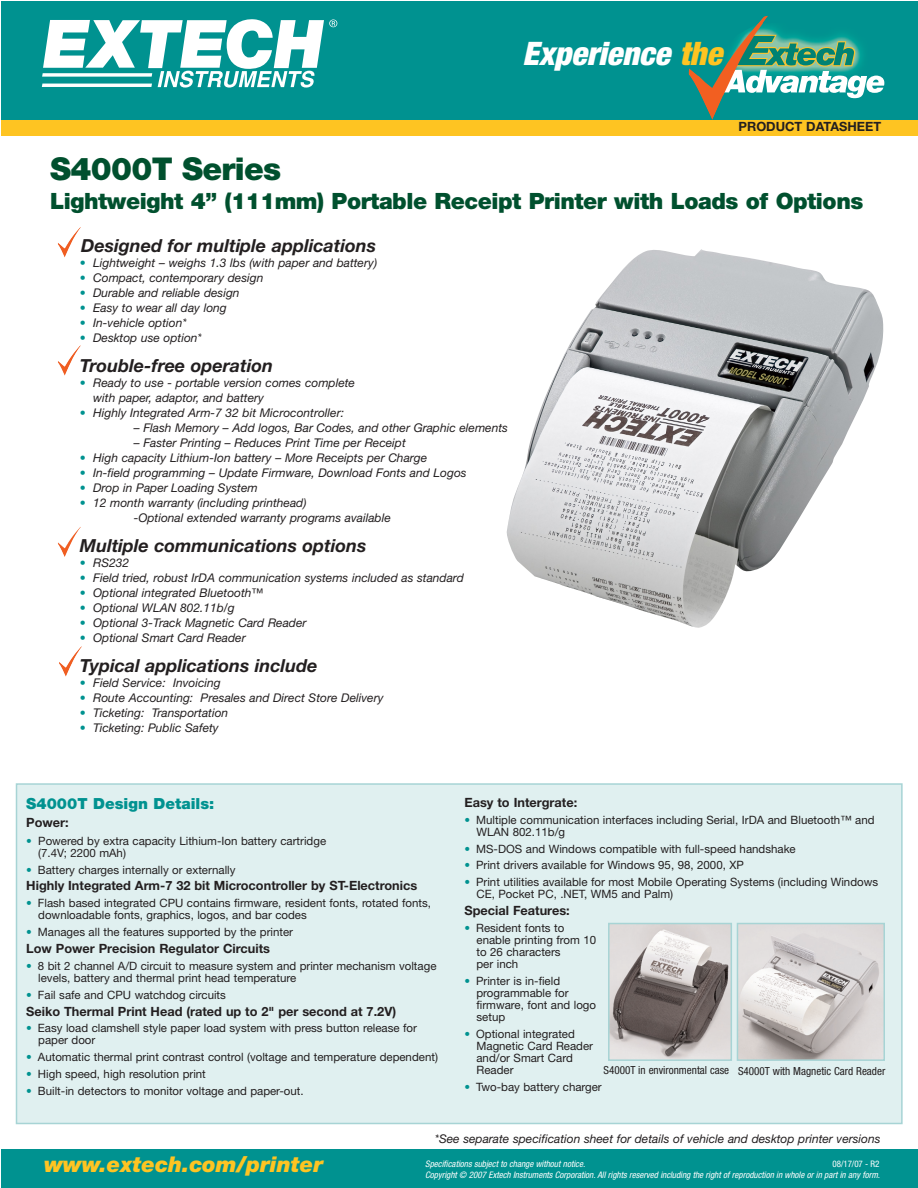
<style>
.page{position:relative;width:918px;height:1188px;background:#fff}
.page>*{position:absolute;margin:0;border:0;box-sizing:border-box;transform-origin:0 0}
.t1{font:italic 900 condensed 32.4px "Helvetica Neue LT";color:#fff}
.t2{font:900 31.5px "Helvetica Neue LT";letter-spacing:-.02em;color:#00502e}
.t3{font:900 22.5px "Helvetica Neue LT";letter-spacing:-.02em;color:#00502e}
.t4{font:italic 900 21.75px "Helvetica Neue LT";color:#fec422}
.t5{font:italic 700 18px "Helvetica Neue LT";color:#231f20}
.t6{font:900 15.3px "Helvetica Neue LT";color:#009290}
.t7{font:700 12.75px "Helvetica Neue LT";color:#231f20}
.t8{font:italic 12px/15px "Helvetica Neue LT";color:#231f20}
.t9{font:11.55px/12px "Helvetica Neue LT";color:#231f20}
.t10{font:condensed 11.1px "Helvetica Neue LT";color:#231f20}
.t11{font:italic condensed 9px "Helvetica Neue LT";color:#fff}
.t12{font:condensed 9px "Helvetica Neue LT";letter-spacing:-.01em;color:#fff}
.s1{color:#fec422}
.s2{color:#009290}
</style>
<div class="page">
<div style="left:16px;top:784px;width:886px;height:340px;background:#e0f0f0"></div>
<div style="left:16px;top:783px;width:887px;height:341px;border:2px solid #a7d4d5"></div>
<div style="left:1px;top:1149px;width:917px;height:39px;background:#009290"></div>
<img style="left:58px;top:227px;width:23px;height:31px">
<div style="left:1px;top:1px;width:917px;height:123px;background:#009290"></div>
<div style="left:1px;top:120px;width:917px;height:16px;background:#fec422"></div>
<svg style="left:42px;top:19px;width:295px;height:69px"></svg>
<img style="left:769px;top:27px;width:116px;height:72px">
<img style="left:769px;top:35px;width:86px;height:32px">
<img style="left:769px;top:36px;width:85px;height:30px">
<img style="left:769px;top:70px;width:115px;height:28px">
<img style="left:688px;top:16px;width:81px;height:104px">
<img style="left:506px;top:249px;width:378px;height:379px">
<img style="left:58px;top:346px;width:23px;height:30px">
<img style="left:58px;top:527px;width:23px;height:30px">
<img style="left:59px;top:646px;width:23px;height:31px">
<img style="left:611px;top:926px;width:118px;height:132px">
<div style="left:608px;top:923px;width:124px;height:138px;border:2px solid #a7d4d5"></div>
<img style="left:740px;top:926px;width:142px;height:132px">
<div style="left:737px;top:923px;width:148px;height:138px;border:2px solid #a7d4d5"></div>
<h1 class="t1" style="left:523px;top:41px;width:201px">Experience <span class="s1">the</span></h1>
<p class="t7" style="left:739px;top:122px;width:144px">PRODUCT DATASHEET</p>
<h2 class="t2" style="left:50px;top:157px;width:233px">S4000T Series</h2>
<h3 class="t3" style="left:50px;top:193px;width:815px">Lightweight 4” (111mm) Portable Receipt Printer with Loads of Options</h3>
<h3 class="t5" style="left:81px;top:239px;width:297px">Designed for multiple applications</h3>
<p class="t8" style="left:80px;top:256px;width:299px"><span class="s2">•</span> Lightweight – weighs 1.3 lbs (with paper and battery)</p>
<p class="t8" style="left:80px;top:271px;width:185px"><span class="s2">•</span> Compact, contemporary design</p>
<p class="t8" style="left:80px;top:286px;width:161px"><span class="s2">•</span> Durable and reliable design</p>
<p class="t8" style="left:80px;top:301px;width:149px"><span class="s2">•</span> Easy to wear all day long</p>
<p class="t8" style="left:80px;top:316px;width:108px"><span class="s2">•</span> In-vehicle option*</p>
<p class="t8" style="left:80px;top:331px;width:124px"><span class="s2">•</span> Desktop use option*</p>
<h3 class="t5" style="left:80px;top:359px;width:195px">Trouble-free operation</h3>
<p class="t8" style="left:93px;top:376px;width:263px;text-indent:-14px"><span class="s2">•</span> Ready to use - portable version comes complete with paper, adaptor, and battery</p>
<p class="t8" style="left:80px;top:406px;width:266px"><span class="s2">•</span> Highly Integrated Arm-7 32 bit Microcontroller:</p>
<p class="t8" style="left:134px;top:421px;width:376px">– Flash Memory – Add logos, Bar Codes, and other Graphic elements</p>
<p class="t8" style="left:134px;top:436px;width:274px">– Faster Printing – Reduces Print Time per Receipt</p>
<p class="t8" style="left:80px;top:451px;width:349px"><span class="s2">•</span> High capacity Lithium-Ion battery – More Receipts per Charge</p>
<p class="t8" style="left:80px;top:466px;width:388px"><span class="s2">•</span> In-field programming – Update Firmware, Download Fonts and Logos</p>
<p class="t8" style="left:80px;top:481px;width:180px"><span class="s2">•</span> Drop in Paper Loading System</p>
<p class="t8" style="left:134px;top:496px;width:259px;text-indent:-54px"><span class="s2">•</span> 12 month warranty (including printhead)<br>-Optional extended warranty programs available</p>
<h3 class="t5" style="left:80px;top:539px;width:288px">Multiple communications options</h3>
<p class="t8" style="left:80px;top:556px;width:51px"><span class="s2">•</span> RS232</p>
<p class="t8" style="left:80px;top:571px;width:386px"><span class="s2">•</span> Field tried, robust IrDA communication systems included as standard</p>
<p class="t8" style="left:80px;top:586px;width:185px"><span class="s2">•</span> Optional integrated Bluetooth™</p>
<p class="t8" style="left:80px;top:601px;width:157px"><span class="s2">•</span> Optional WLAN 802.11b/g</p>
<p class="t8" style="left:80px;top:616px;width:228px"><span class="s2">•</span> Optional 3-Track Magnetic Card Reader</p>
<p class="t8" style="left:80px;top:631px;width:168px"><span class="s2">•</span> Optional Smart Card Reader</p>
<h3 class="t5" style="left:80px;top:659px;width:239px">Typical applications include</h3>
<p class="t8" style="left:80px;top:676px;width:143px"><span class="s2">•</span> Field Service: Invoicing</p>
<p class="t8" style="left:80px;top:691px;width:305px"><span class="s2">•</span> Route Accounting: Presales and Direct Store Delivery</p>
<p class="t8" style="left:80px;top:706px;width:150px"><span class="s2">•</span> Ticketing: Transportation</p>
<p class="t8" style="left:80px;top:721px;width:141px"><span class="s2">•</span> Ticketing: Public Safety</p>
<h3 class="t6" style="left:26px;top:798px;width:190px">S4000T Design Details:</h3>
<p class="t7" style="left:26px;top:818px;width:44px">Power:</p>
<p class="t9" style="left:38px;top:836px;width:289px;text-indent:-12px"><span class="s2">•</span> Powered by extra capacity Lithium-Ion battery cartridge (7.4V; 2200 mAh)</p>
<p class="t9" style="left:26px;top:864px;width:211px"><span class="s2">•</span> Battery charges internally or externally</p>
<p class="t7" style="left:26px;top:881px;width:393px">Highly Integrated Arm-7 32 bit Microcontroller by ST-Electronics</p>
<p class="t9" style="left:38px;top:898px;width:394px;text-indent:-12px"><span class="s2">•</span> Flash based integrated CPU contains firmware, resident fonts, rotated fonts, downloadable fonts, graphics, logos, and bar codes</p>
<p class="t9" style="left:26px;top:927px;width:268px"><span class="s2">•</span> Manages all the features supported by the printer</p>
<p class="t7" style="left:26px;top:944px;width:245px">Low Power Precision Regulator Circuits</p>
<p class="t9" style="left:38px;top:961px;width:400px;text-indent:-12px"><span class="s2">•</span> 8 bit 2 channel A/D circuit to measure system and printer mechanism voltage levels, battery and thermal print head temperature</p>
<p class="t9" style="left:26px;top:990px;width:201px"><span class="s2">•</span> Fail safe and CPU watchdog circuits</p>
<p class="t7" style="left:26px;top:1006px;width:371px">Seiko Thermal Print Head (rated up to 2" per second at 7.2V)</p>
<p class="t9" style="left:38px;top:1023px;width:380px;text-indent:-12px"><span class="s2">•</span> Easy load clamshell style paper load system with press button release for paper door</p>
<p class="t9" style="left:26px;top:1052px;width:413px"><span class="s2">•</span> Automatic thermal print contrast control (voltage and temperature dependent)</p>
<p class="t9" style="left:26px;top:1069px;width:181px"><span class="s2">•</span> High speed, high resolution print</p>
<p class="t9" style="left:26px;top:1086px;width:279px"><span class="s2">•</span> Built-in detectors to monitor voltage and paper-out.</p>
<p class="t7" style="left:465px;top:798px;width:114px">Easy to Intergrate:</p>
<p class="t9" style="left:477px;top:815px;width:400px;text-indent:-12px"><span class="s2">•</span> Multiple communication interfaces including Serial, IrDA and Bluetooth™ and<br>WLAN 802.11b/g</p>
<p class="t9" style="left:465px;top:843px;width:333px"><span class="s2">•</span> MS-DOS and Windows compatible with full-speed handshake</p>
<p class="t9" style="left:465px;top:860px;width:281px"><span class="s2">•</span> Print drivers available for Windows 95, 98, 2000, XP</p>
<p class="t9" style="left:477px;top:877px;width:403px;text-indent:-12px"><span class="s2">•</span> Print utilities available for most Mobile Operating Systems (including Windows<br>CE, Pocket PC, .NET, WM5 and Palm)</p>
<p class="t7" style="left:465px;top:906px;width:107px">Special Features:</p>
<p class="t9" style="left:477px;top:923px;width:121px;text-indent:-12px"><span class="s2">•</span> Resident fonts to enable printing from 10 to 26 characters<br>per inch</p>
<p class="t9" style="left:477px;top:976px;width:121px;text-indent:-12px"><span class="s2">•</span> Printer is in-field programmable for firmware, font and logo setup</p>
<p class="t9" style="left:477px;top:1029px;width:118px;text-indent:-12px"><span class="s2">•</span> Optional integrated<br>Magnetic Card Reader and/or Smart Card<br>Reader</p>
<p class="t9" style="left:465px;top:1082px;width:139px"><span class="s2">•</span> Two-bay battery charger</p>
<p class="t10" style="left:604px;top:1067px;width:283px">S4000T in environmental case S4000T with Magnetic Card Reader</p>
<h3 class="t4" style="left:44px;top:1156px;width:281px">www.extech.com/printer</h3>
<p class="t8" style="left:435px;top:1132px;width:447px">*See separate specification sheet for details of vehicle and desktop printer versions</p>
<p class="t11" style="left:425px;top:1161px;width:161px">Specifications subject to change without notice.</p>
<p class="t12" style="left:833px;top:1161px;width:48px">08/17/07 - R2</p>
<p class="t11" style="left:425px;top:1171px;width:456px">Copyright © 2007 Extech Instruments Corporation. All rights reserved including the right of reproduction in whole or in part in any form.</p>
</div>
